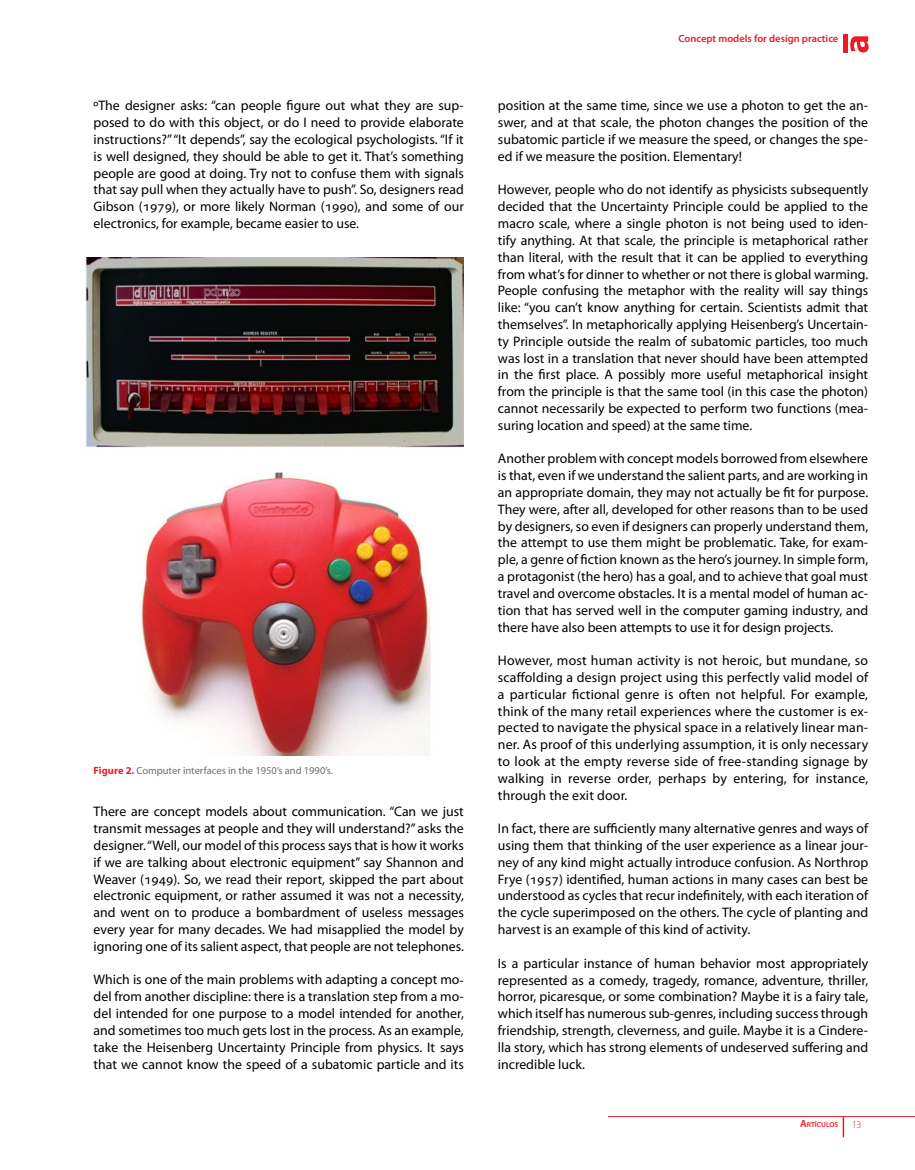
<style>
.page{position:relative;width:915px;height:1170px;background:#fff}
.page>*{position:absolute;margin:0;border:0;box-sizing:border-box;transform-origin:0 0}
.t1{font:13.8px/16.8px "Myriad Pro";color:#000;text-align:justify}
.t2{font:10.5px "Myriad Pro";color:#706f6f}
.t3{font:600 10.5px "Myriad Pro";color:#ed1c24}
.t4{font:600 7.35px "Myriad Pro";color:#ed1c24}
.s1{font-weight:700;color:#ed1c24}
.s2{font-size:10.5px}
.s3{font-weight:300;font-size:10.5px}
</style>
<div class="page">
<svg style="left:842px;top:1117px;width:1px;height:20px"></svg>
<div style="left:842px;top:34px;width:5px;height:19px;background:#ed1c24"></div>
<svg style="left:850px;top:36px;width:18px;height:17px"></svg>
<hr style="left:608px;top:1116px;width:306px;height:1px;background:#ed1c24">
<img style="left:85px;top:258px;width:378px;height:497px">
<p class="t3" style="left:678px;top:32px;width:161px">Concept models for design practice</p>
<p class="t1" style="left:94px;top:97px;width:371px">ºThe designer asks: “can people figure out what they are sup&shy;posed to do with this object, or do I need to provide elaborate instructions?” “It depends”, say the ecological psychologists. “If it is well designed, they should be able to get it. That’s something people are good at doing. Try not to confuse them with signals that say pull when they actually have to push”. So, designers read Gibson (1979), or more likely Norman (1990), and some of our electronics, for example, became easier to use.</p>
<p class="t1" style="left:497px;top:97px;width:371px">position at the same time, since we use a photon to get the an&shy;swer, and at that scale, the photon changes the position of the subatomic particle if we measure the speed, or changes the spe&shy;ed if we measure the position. Elementary!</p>
<p class="t1" style="left:497px;top:181px;width:371px">However, people who do not identify as physicists subsequently decided that the Uncertainty Principle could be applied to the macro scale, where a single photon is not being used to iden&shy;tify anything. At that scale, the principle is metaphorical rather than literal, with the result that it can be applied to everything from what’s for dinner to whether or not there is global warming.<br>People confusing the metaphor with the reality will say things like: “you can’t know anything for certain. Scientists admit that themselves”. In metaphorically applying Heisenberg’s Uncertain&shy;ty Principle outside the realm of subatomic particles, too much was lost in a translation that never should have been attempted in the first place. A possibly more useful metaphorical insight from the principle is that the same tool (in this case the photon) cannot necessarily be expected to perform two functions (mea&shy;suring location and speed) at the same time.</p>
<p class="t1" style="left:497px;top:450px;width:371px">Another problem with concept models borrowed from elsewhere is that, even if we understand the salient parts, and are working in an appropriate domain, they may not actually be fit for purpose.<br>They were, after all, developed for other reasons than to be used by designers, so even if designers can properly understand them, the attempt to use them might be problematic. Take, for exam&shy;ple, a genre of fiction known as the hero’s journey. In simple form, a protagonist (the hero) has a goal, and to achieve that goal must travel and overcome obstacles. It is a mental model of human ac&shy;tion that has served well in the computer gaming industry, and there have also been attempts to use it for design projects.</p>
<p class="t1" style="left:497px;top:651px;width:371px">However, most human activity is not heroic, but mundane, so scaffolding a design project using this perfectly valid model of a particular fictional genre is often not helpful. For example, think of the many retail experiences where the customer is ex&shy;pected to navigate the physical space in a relatively linear man&shy;ner. As proof of this underlying assumption, it is only necessary to look at the empty reverse side of free-standing signage by walking in reverse order, perhaps by entering, for instance, through the exit door.</p>
<p class="t1" style="left:497px;top:819px;width:371px">In fact, there are sufficiently many alternative genres and ways of using them that thinking of the user experience as a linear jour&shy;ney of any kind might actually introduce confusion. As Northrop Frye (1957) identified, human actions in many cases can best be understood as cycles that recur indefinitely, with each iteration of the cycle superimposed on the others. The cycle of planting and harvest is an example of this kind of activity.</p>
<p class="t1" style="left:497px;top:954px;width:371px">Is a particular instance of human behavior most appropriately represented as a comedy, tragedy, romance, adventure, thriller, horror, picaresque, or some combination? Maybe it is a fairy tale, which itself has numerous sub-genres, including success through friendship, strength, cleverness, and guile. Maybe it is a Cindere&shy;lla story, which has strong elements of undeserved suffering and incredible luck.</p>
<p class="t2" style="left:94px;top:764px;width:241px"><span class="s1">Figure 2.</span> Computer interfaces in the 1950’s and 1990’s.</p>
<p class="t1" style="left:94px;top:803px;width:371px">There are concept models about communication. “Can we just transmit messages at people and they will understand?” asks the designer. “Well, our model of this process says that is how it works if we are talking about electronic equipment” say Shannon and Weaver (1949). So, we read their report, skipped the part about electronic equipment, or rather assumed it was not a necessity, and went on to produce a bombardment of useless messages every year for many decades. We had misapplied the model by ignoring one of its salient aspect, that people are not telephones.</p>
<p class="t1" style="left:94px;top:971px;width:371px">Which is one of the main problems with adapting a concept mo&shy;del from another discipline: there is a translation step from a mo&shy;del intended for one purpose to a model intended for another, and sometimes too much gets lost in the process. As an example, take the Heisenberg Uncertainty Principle from physics. It says that we cannot know the speed of a subatomic particle and its</p>
<p class="t4" style="left:799px;top:1119px;width:63px"><span class="s2">A</span>RTÍCULOS <span class="s3">13</span></p>
</div>
